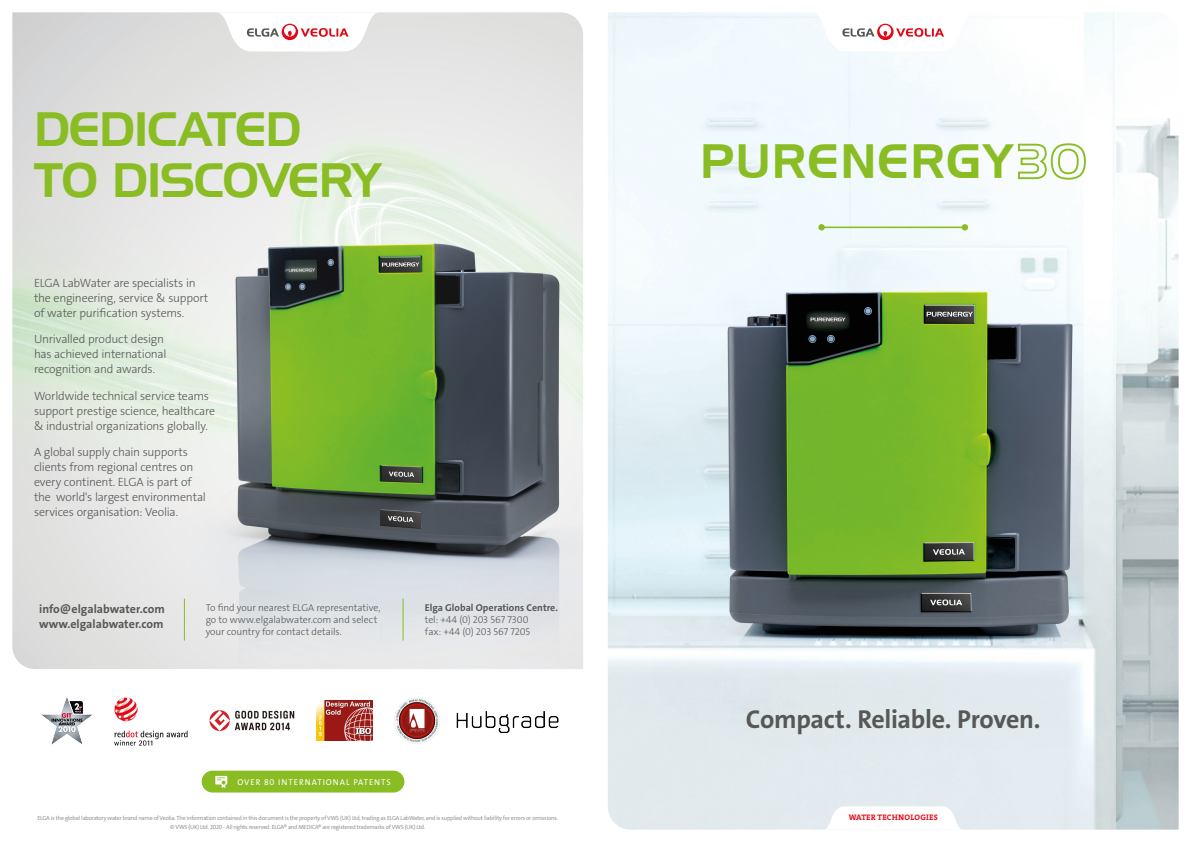
<style>
.page{position:relative;width:1191px;height:842px;background:#fff}
.page>*{position:absolute;margin:0;border:0;box-sizing:border-box;transform-origin:0 0}
.t1{font:48px "Slicker";letter-spacing:-.02em;color:#8abd24}
.t2{font:48px "Slicker";letter-spacing:.025em;color:#8abd24}
.t3{font:26px "The Sans Veolia W7 Bld";letter-spacing:-.015em;color:#575756}
.t4{font:12px/15px "The Sans Veolia W3 Lig";letter-spacing:-.02em;color:#575756}
.t5{font:12px "The Sans Veolia W7 Bld";color:#575756}
.t6{font:10px/12px "The Sans Veolia W3 Lig";letter-spacing:-.005em;color:#575756}
.t7{font:8.5px "The Sans Veolia W5 Pla";letter-spacing:.115em;color:#fff}
.t8{font:8px "The Serif Veolia W7 Bld";letter-spacing:.025em;color:#e30614}
.t9{font:6px/8.6px "The Sans Veolia W5 Pla";letter-spacing:-.03em;color:#94959a;text-align:center}
.s1{font-family:"The Sans Veolia W7 Bld"}
</style>
<div class="page">
<img style="left:608px;top:12px;width:570px;height:818px">
<img style="left:12px;top:12px;width:571px;height:657px">
<svg style="left:41px;top:697px;width:52px;height:48px"></svg>
<img style="left:317px;top:701px;width:55px;height:40px">
<img style="left:209px;top:710px;width:86px;height:21px">
<img style="left:114px;top:697px;width:74px;height:49px">
<img style="left:394px;top:698px;width:46px;height:46px;border-radius:23px">
<div style="left:202px;top:771px;width:202px;height:21px;background:#8abd24;border-radius:11px"></div>
<svg style="left:215px;top:776px;width:12px;height:12px"></svg>
<img style="left:456px;top:711px;width:103px;height:22px">
<svg style="left:810px;top:12px;width:166px;height:39px"></svg>
<svg style="left:215px;top:12px;width:166px;height:39px"></svg>
<hr style="left:821px;top:227px;width:144px;height:1px;background:#8abd24">
<div style="left:818px;top:224px;width:6px;height:7px;background:#8abd24;border-radius:50%"></div>
<div style="left:961px;top:224px;width:7px;height:7px;background:#8abd24;border-radius:50%"></div>
<hr style="left:184px;top:599px;width:1px;height:41px;background:#8abd24">
<hr style="left:402px;top:599px;width:1px;height:41px;background:#8abd24">
<svg style="left:822px;top:806px;width:142px;height:24px"></svg>
<p class="t1" style="left:34px;top:102px;width:269px">DEDICATED</p>
<p class="t1" style="left:34px;top:153px;width:348px">TO DISCOVERY</p>
<p class="t4" style="left:34px;top:275px;width:176px">ELGA LabWater are specialists in the engineering, service &amp; support of water purification systems.</p>
<p class="t4" style="left:34px;top:332px;width:134px">Unrivalled product design has achieved international recognition and awards.</p>
<p class="t4" style="left:34px;top:388px;width:183px">Worldwide technical service teams support prestige science, healthcare &amp; industrial organizations globally.</p>
<p class="t4" style="left:34px;top:444px;width:173px">A global supply chain supports clients from regional centres on every continent. ELGA is part of the world's largest environmental services organisation: Veolia.</p>
<p class="t5" style="left:39px;top:601px;width:127px">info@elgalabwater.com</p>
<p class="t5" style="left:39px;top:616px;width:126px">www.elgalabwater.com</p>
<p class="t6" style="left:206px;top:602px;width:176px">To find your nearest ELGA representative, go to www.elgalabwater.com and select your country for contact details.</p>
<p class="t6" style="left:425px;top:602px;width:135px"><span class="s1">Elga Global Operations Centre. </span>tel: +44 (0) 203 567 7300<br>fax: +44 (0) 203 567 7205</p>
<p class="t7" style="left:237px;top:776px;width:155px">OVER 80 INTERNATIONAL PATENTS</p>
<p class="t9" style="left:37px;top:814px;width:522px">ELGA is the global laboratory water brand name of Veolia. The information contained in this document is the property of VWS (UK) Ltd, trading as ELGA LabWater, and is supplied without liability for errors or omissions. © VWS (UK) Ltd. 2020 - All rights reserved. ELGA® and MEDICA® are registered trademarks of VWS (UK) Ltd.</p>
<p class="t2" style="left:700px;top:134px;width:388px">PURENERGY30</p>
<p class="t3" style="left:746px;top:702px;width:296px">Compact. Reliable. Proven.</p>
<p class="t8" style="left:848px;top:812px;width:91px">WATER TECHNOLOGIES</p>
</div>
